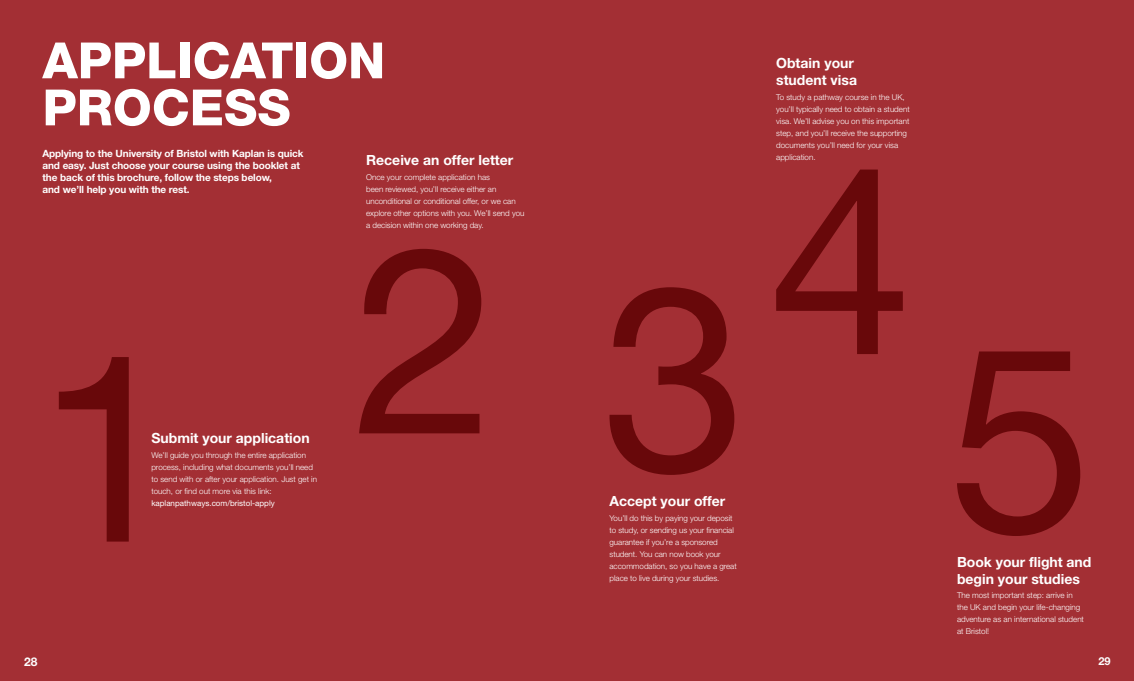
<style>
.page{position:relative;width:1134px;height:681px;background:#fff}
.page>*{position:absolute;margin:0;border:0;box-sizing:border-box;transform-origin:0 0}
.P_Title_UA{font:800 50px/47px "Helvetica Neue LT Std";color:#fff}
.P_Title_UA-2{font:700 14px/16.8px "Helvetica Neue LT Std";color:#fff}
.t1{font:700 12px "Helvetica Neue LT Std";color:#fdfdfd}
.t2{font:700 11px "Helvetica Neue LT Std";color:#fdfdfd}
.N_Standfirst_UA{font:700 10px/12px "Helvetica Neue LT Std";letter-spacing:-.01em;color:#fff}
.N_Body_UA{font:300 8px/12px "Helvetica Neue LT Std";color:#fff}
.N_Body_UA-2{font:8px "Helvetica Neue LT Std";color:#fff}
</style>
<div class="page">
<div style="left:0;top:0;width:1134px;height:680px;background:#a32f34"></div>
<svg style="left:59px;top:357px;width:70px;height:184px"></svg>
<svg style="left:359px;top:249px;width:122px;height:184px"></svg>
<svg style="left:609px;top:287px;width:125px;height:187px"></svg>
<svg style="left:776px;top:169px;width:127px;height:185px"></svg>
<svg style="left:957px;top:351px;width:123px;height:184px"></svg>
<p class="P_Title_UA" style="left:43px;top:37px;width:344px">APPLICATION<br>PROCESS</p>
<p class="N_Standfirst_UA" style="left:43px;top:147px;width:263px">Applying to the University of Bristol with Kaplan is quick and easy. Just choose your course using the booklet at the back of this brochure, follow the steps below,<br>and we’ll help you with the rest.</p>
<p class="P_Title_UA-2" style="left:366px;top:151px;width:149px">Receive an offer letter</p>
<p class="N_Body_UA" style="left:366px;top:170px;width:160px">Once your complete application has<br>been reviewed, you’ll receive either an unconditional or conditional offer, or we can explore other options with you. We’ll send you a decision within one working day.</p>
<p class="P_Title_UA-2" style="left:151px;top:429px;width:160px">Submit your application</p>
<p class="N_Body_UA" style="left:151px;top:448px;width:167px">We’ll guide you through the entire application process, including what documents you’ll need to send with or after your application. Just get in touch, or find out more via this link:</p>
<p class="N_Body_UA-2" style="left:151px;top:498px;width:125px">kaplanpathways.com/bristol-apply</p>
<p class="P_Title_UA-2" style="left:776px;top:54px;width:82px">Obtain your student visa</p>
<p class="N_Body_UA" style="left:776px;top:91px;width:135px">To study a pathway course in the UK, you’ll typically need to obtain a student visa. We’ll advise you on this important step, and you’ll receive the supporting documents you’ll need for your visa application.</p>
<p class="P_Title_UA-2" style="left:609px;top:492px;width:117px">Accept your offer</p>
<p class="N_Body_UA" style="left:609px;top:512px;width:129px">You’ll do this by paying your deposit to study, or sending us your financial guarantee if you’re a sponsored student. You can now book your accommodation, so you have a great place to live during your studies.</p>
<p class="P_Title_UA-2" style="left:957px;top:552px;width:136px">Book your flight and begin your studies</p>
<p class="N_Body_UA" style="left:957px;top:589px;width:128px">The most important step: arrive in the UK and begin your life-changing adventure as an international student at Bristol!</p>
<h3 class="t1" style="left:24px;top:654px;width:15px">28</h3>
<h3 class="t2" style="left:1098px;top:654px;width:14px">29</h3>
</div>
